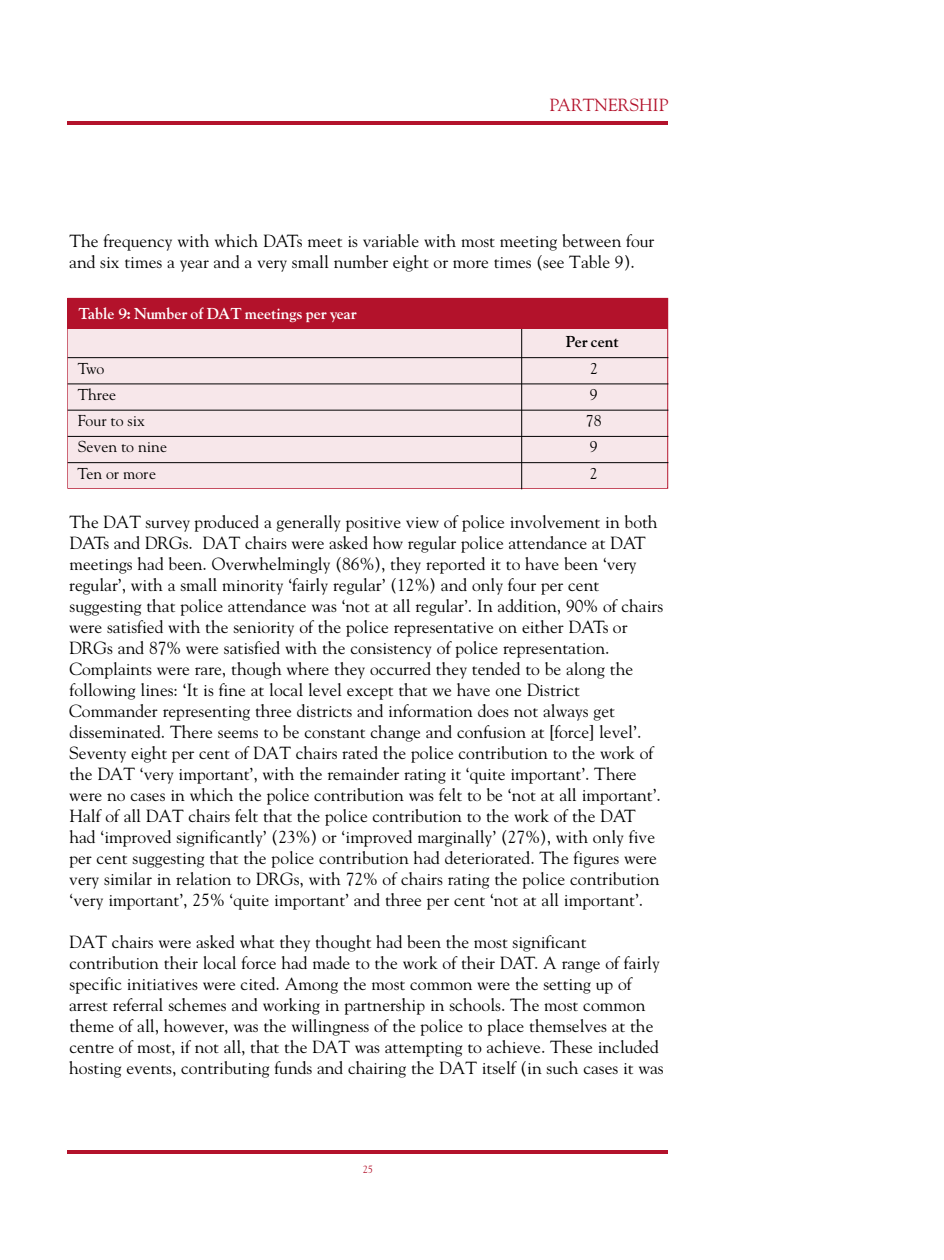
<style>
.page{position:relative;width:944px;height:1260px;background:#fff}
.page>*{position:absolute;margin:0;border:0;box-sizing:border-box;transform-origin:0 0}
.t1{font:17.5px/21px "Goudy";color:#000}
.t2{font:17.5px "Goudy";color:#b3122b}
.t3{font:15.75px "Goudy";color:#000}
.t4{font:700 15.75px "Goudy";color:#fff}
.t5{font:700 15.75px "Goudy";color:#000}
.t6{font:10.5px "Goudy";color:#b3122b}
</style>
<div class="page">
<hr style="left:67px;top:122px;width:601px;height:3px;background:#b3122b">
<hr style="left:67px;top:1151px;width:601px;height:3px;background:#b3122b">
<div style="left:68px;top:299px;width:599px;height:189px;background:#f7e7ea"></div>
<hr style="left:68px;top:357px;width:600px;height:1px;background:#000">
<hr style="left:68px;top:384px;width:600px;height:1px;background:#000">
<hr style="left:68px;top:410px;width:600px;height:1px;background:#000">
<hr style="left:68px;top:436px;width:600px;height:1px;background:#000">
<hr style="left:68px;top:462px;width:600px;height:1px;background:#000">
<hr style="left:521px;top:325px;width:1px;height:164px;background:#000">
<div style="left:67px;top:298px;width:601px;height:31px;background:#b3122b"></div>
<p class="t2" style="left:549px;top:98px;width:120px">PARTNERSHIP</p>
<p class="t1" style="left:69px;top:232px;width:586px">The frequency with which DATs meet is variable with most meeting between four and six times a year and a very small number eight or more times (see Table 9).</p>
<p class="t4" style="left:79px;top:307px;width:279px">Table 9: Number of DAT meetings per year</p>
<p class="t5" style="left:565px;top:336px;width:54px">Per cent</p>
<p class="t3" style="left:78px;top:362px;width:28px">Two</p>
<p class="t3" style="left:590px;top:362px;width:9px">2</p>
<p class="t3" style="left:78px;top:388px;width:40px">Three</p>
<p class="t3" style="left:590px;top:388px;width:9px">9</p>
<p class="t3" style="left:78px;top:414px;width:69px">Four to six</p>
<p class="t3" style="left:585px;top:414px;width:17px">78</p>
<p class="t3" style="left:78px;top:441px;width:91px">Seven to nine</p>
<p class="t3" style="left:589px;top:441px;width:9px">9</p>
<p class="t3" style="left:78px;top:467px;width:80px">Ten or more</p>
<p class="t3" style="left:589px;top:467px;width:9px">2</p>
<p class="t1" style="left:69px;top:513px;width:595px">The DAT survey produced a generally positive view of police involvement in both DATs and DRGs. DAT chairs were asked how regular police attendance at DAT meetings had been. Overwhelmingly (86%), they reported it to have been ‘very regular’, with a small minority ‘fairly regular’ (12%) and only four per cent suggesting that police attendance was ‘not at all regular’. In addition, 90% of chairs were satisfied with the seniority of the police representative on either DATs or DRGs and 87% were satisfied with the consistency of police representation.<br>Complaints were rare, though where they occurred they tended to be along the following lines: ‘It is fine at local level except that we have one District Commander representing three districts and information does not always get disseminated. There seems to be constant change and confusion at [force] level’.<br>Seventy eight per cent of DAT chairs rated the police contribution to the work of the DAT ‘very important’, with the remainder rating it ‘quite important’. There were no cases in which the police contribution was felt to be ‘not at all important’.<br>Half of all DAT chairs felt that the police contribution to the work of the DAT had ‘improved significantly’ (23%) or ‘improved marginally’ (27%), with only five per cent suggesting that the police contribution had deteriorated. The figures were very similar in relation to DRGs, with 72% of chairs rating the police contribution ‘very important’, 25% ‘quite important’ and three per cent ‘not at all important’.</p>
<p class="t1" style="left:69px;top:933px;width:596px">DAT chairs were asked what they thought had been the most significant contribution their local force had made to the work of their DAT. A range of fairly specific initiatives were cited. Among the most common were the setting up of arrest referral schemes and working in partnership in schools. The most common theme of all, however, was the willingness of the police to place themselves at the centre of most, if not all, that the DAT was attempting to achieve. These included hosting events, contributing funds and chairing the DAT itself (in such cases it was</p>
<p class="t6" style="left:362px;top:1165px;width:12px">25</p>
</div>
